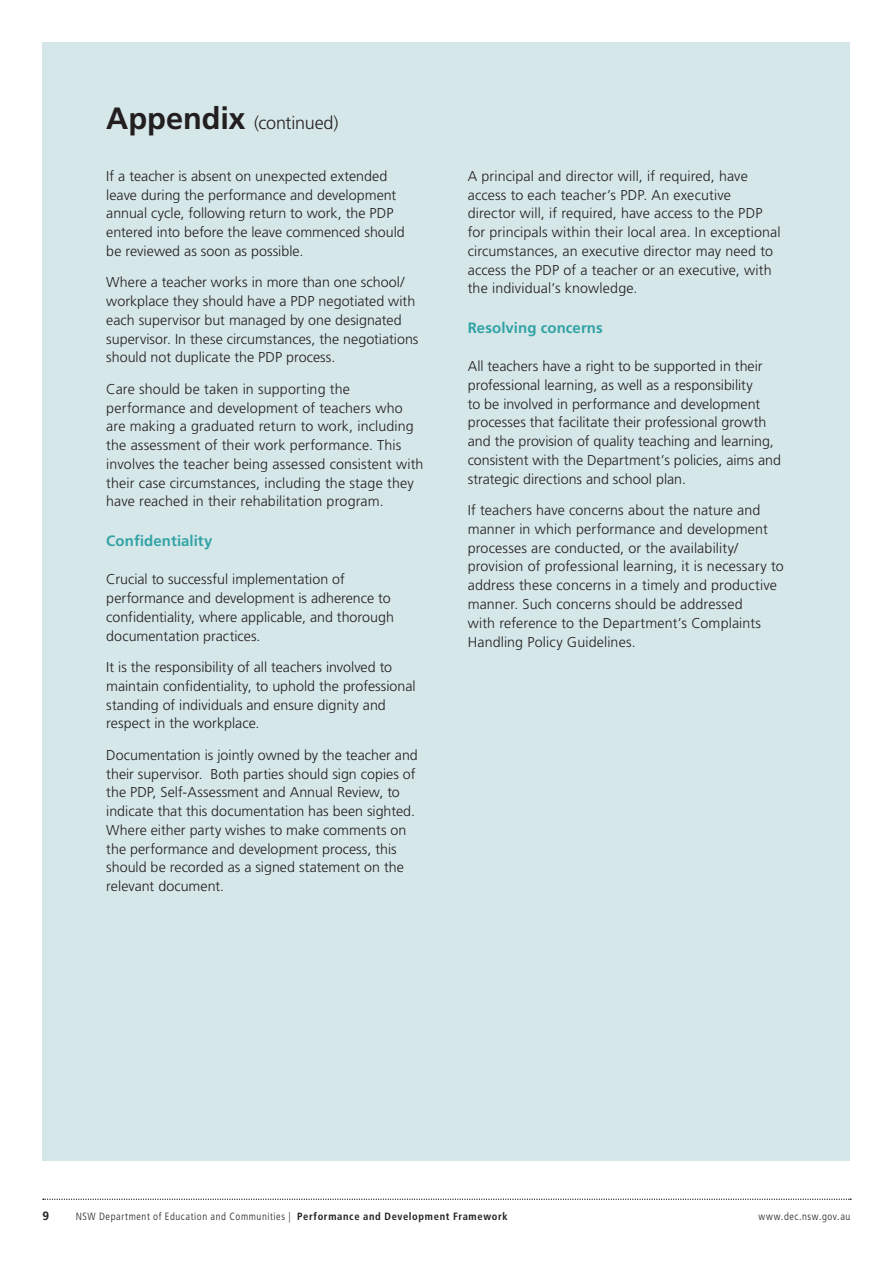
<style>
.page{position:relative;width:893px;height:1263px;background:#fff}
.page>*{position:absolute;margin:0;border:0;box-sizing:border-box;transform-origin:0 0}
.Page_heading{font:300 18px "Frutiger LT Std";letter-spacing:-.015em;color:#231f20}
.Sub_heading{font:700 15px "Frutiger LT Std";letter-spacing:.005em;color:#32a3a6}
.Body_copy{font:300 14.25px/18.8px "Frutiger LT Std";letter-spacing:.005em;color:#231f20}
.t1{font:700 12px "Frutiger LT Std";color:#231f20}
.t2{font:300 condensed 10.5px "Frutiger LT Std";letter-spacing:.055em;color:#231f20}
.s1{font-weight:700;font-size:30.75px}
.s2{font-weight:700}
</style>
<div class="page">
<div style="left:43px;top:43px;width:807px;height:1118px;background:#d6e7e9"></div>
<svg style="left:43px;top:1199px;width:808px;height:1px"></svg>
<h1 class="Page_heading" style="left:106px;top:113px;width:234px"><span class="s1">Appendix</span> (continued)</h1>
<p class="Body_copy" style="left:106px;top:167px;width:300px">If a teacher is absent on unexpected extended leave during the performance and development annual cycle, following return to work, the PDP entered into before the leave commenced should be reviewed as soon as possible.</p>
<p class="Body_copy" style="left:106px;top:273px;width:314px">Where a teacher works in more than one school/ workplace they should have a PDP negotiated with each supervisor but managed by one designated supervisor. In these circumstances, the negotiations should not duplicate the PDP process.</p>
<p class="Body_copy" style="left:106px;top:380px;width:319px">Care should be taken in supporting the performance and development of teachers who are making a graduated return to work, including the assessment of their work performance. This involves the teacher being assessed consistent with their case circumstances, including the stage they have reached in their rehabilitation program.</p>
<h2 class="Sub_heading" style="left:106px;top:532px;width:108px">Confidentiality</h2>
<p class="Body_copy" style="left:106px;top:570px;width:289px">Crucial to successful implementation of performance and development is adherence to confidentiality, where applicable, and thorough documentation practices.</p>
<p class="Body_copy" style="left:106px;top:658px;width:311px">It is the responsibility of all teachers involved to maintain confidentiality, to uphold the professional standing of individuals and ensure dignity and respect in the workplace.</p>
<p class="Body_copy" style="left:106px;top:746px;width:313px">Documentation is jointly owned by the teacher and their supervisor. Both parties should sign copies of the PDP, Self-Assessment and Annual Review, to indicate that this documentation has been sighted.<br>Where either party wishes to make comments on the performance and development process, this should be recorded as a signed statement on the relevant document.</p>
<p class="Body_copy" style="left:468px;top:167px;width:314px">A principal and director will, if required, have access to each teacher’s PDP. An executive director will, if required, have access to the PDP for principals within their local area. In exceptional circumstances, an executive director may need to access the PDP of a teacher or an executive, with the individual’s knowledge.</p>
<h2 class="Sub_heading" style="left:468px;top:319px;width:137px">Resolving concerns</h2>
<p class="Body_copy" style="left:468px;top:357px;width:315px">All teachers have a right to be supported in their professional learning, as well as a responsibility<br>to be involved in performance and development processes that facilitate their professional growth and the provision of quality teaching and learning, consistent with the Department’s policies, aims and strategic directions and school plan.</p>
<p class="Body_copy" style="left:468px;top:501px;width:317px">If teachers have concerns about the nature and manner in which performance and development processes are conducted, or the availability/ provision of professional learning, it is necessary to address these concerns in a timely and productive manner. Such concerns should be addressed<br>with reference to the Department’s Complaints Handling Policy Guidelines.</p>
<p class="t1" style="left:43px;top:1209px;width:8px">9</p>
<p class="t2" style="left:76px;top:1211px;width:433px">NSW Department of Education and Communities | <span class="s2">Performance and Development Framework</span></p>
<p class="t2" style="left:758px;top:1211px;width:94px">www.dec.nsw.gov.au</p>
</div>
